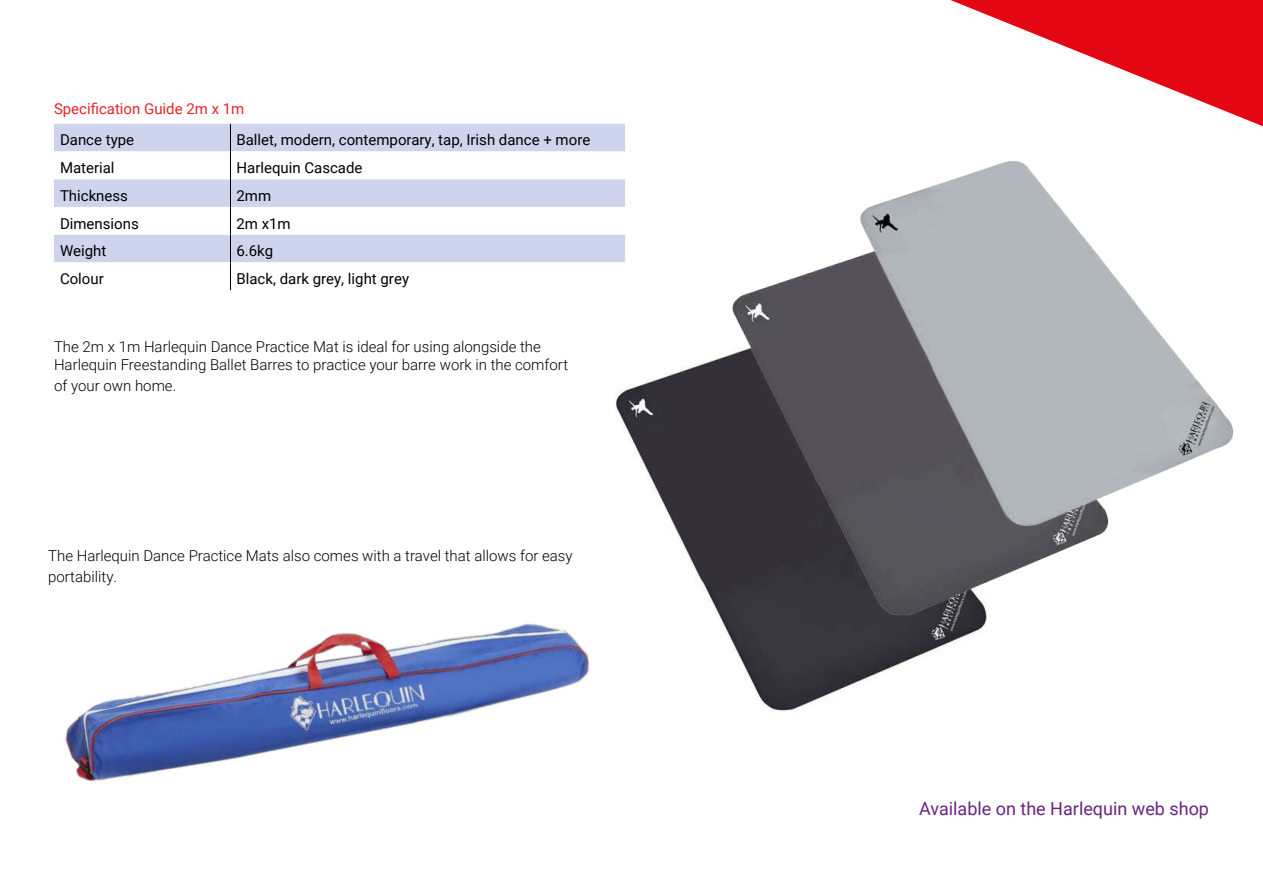
<style>
.page{position:relative;width:1263px;height:893px;background:#fff}
.page>*{position:absolute;margin:0;border:0;box-sizing:border-box;transform-origin:0 0}
.t1{font:18px "Roboto";color:#6a2481}
.t2{font:300 15px/18px "Roboto";color:#000}
.t3{font:15px "Roboto";color:#000}
.t4{font:15px "Roboto";color:#e52528}
</style>
<div class="page">
<img style="left:616px;top:386px;width:369px;height:325px">
<img style="left:632px;top:289px;width:462px;height:335px">
<img style="left:760px;top:161px;width:473px;height:376px">
<svg style="left:950px;top:0;width:313px;height:126px"></svg>
<div style="left:54px;top:124px;width:571px;height:27px;background:#cfd4ed"></div>
<svg style="left:54px;top:151px;width:571px;height:112px"></svg>
<svg style="left:230px;top:124px;width:1px;height:166px"></svg>
<img style="left:65px;top:476px;width:562px;height:306px">
<p class="t4" style="left:54px;top:98px;width:192px">Specification Guide 2m x 1m</p>
<p class="t3" style="left:60px;top:130px;width:76px">Dance type</p>
<p class="t3" style="left:236px;top:130px;width:355px">Ballet, modern, contemporary, tap, Irish dance + more</p>
<p class="t3" style="left:60px;top:157px;width:56px">Material</p>
<p class="t3" style="left:236px;top:157px;width:128px">Harlequin Cascade</p>
<p class="t3" style="left:60px;top:185px;width:70px">Thickness</p>
<p class="t3" style="left:236px;top:185px;width:36px">2mm</p>
<p class="t3" style="left:60px;top:213px;width:80px">Dimensions</p>
<p class="t3" style="left:236px;top:213px;width:56px">2m x1m</p>
<p class="t3" style="left:60px;top:241px;width:48px">Weight</p>
<p class="t3" style="left:236px;top:241px;width:38px">6.6kg</p>
<p class="t3" style="left:60px;top:268px;width:45px">Colour</p>
<p class="t3" style="left:236px;top:268px;width:174px">Black, dark grey, light grey</p>
<p class="t2" style="left:54px;top:337px;width:516px">The 2m x 1m Harlequin Dance Practice Mat is ideal for using alongside the<br>Harlequin Freestanding Ballet Barres to practice your barre work in the comfort</p>
<p class="t2" style="left:54px;top:376px;width:124px">of your own home.</p>
<p class="t2" style="left:48px;top:544px;width:526px;line-height:21.6px">The Harlequin Dance Practice Mats also comes with a travel that allows for easy portability.</p>
<p class="t1" style="left:919px;top:796px;width:291px">Available on the Harlequin web shop</p>
</div>
